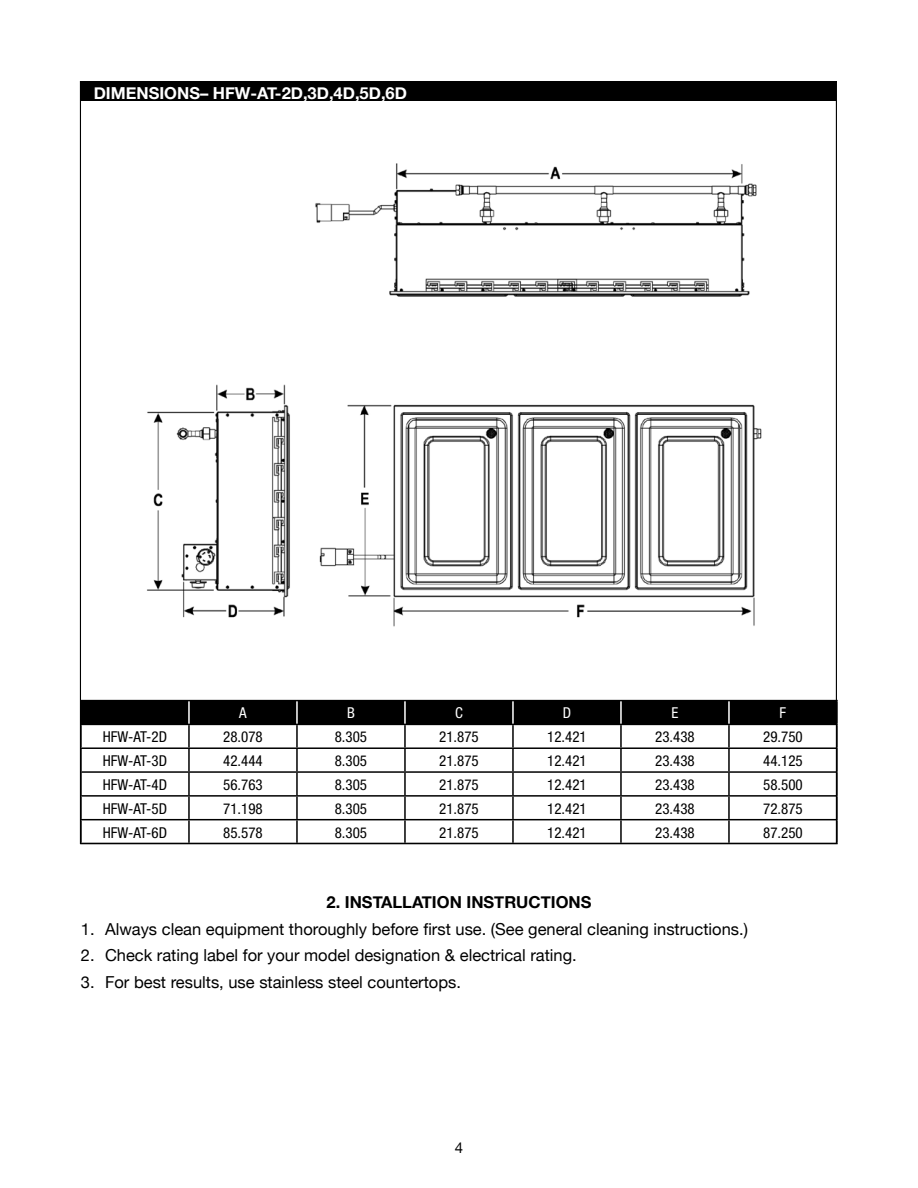
<style>
.page{position:relative;width:918px;height:1188px;background:#fff}
.page>*{position:absolute;margin:0;border:0;box-sizing:border-box;transform-origin:0 0}
.t1{font:16.5px "Helvetica Neue";color:#000}
.t2{font:700 16.5px "Helvetica Neue";color:#fff}
.t3{font:700 16.5px "Helvetica Neue";color:#000}
.t4{font:condensed 15px "Helvetica Neue";color:#000}
.t5{font:condensed 15px "Helvetica Neue";color:#fff}
.t6{font:15px "Helvetica Neue";color:#000}
</style>
<div class="page">
<img style="left:147px;top:163px;width:615px;height:464px">
<div style="left:80px;top:81px;width:756px;height:20px;background:#000"></div>
<div style="left:82px;top:701px;width:754px;height:23px;background:#000"></div>
<hr style="left:80px;top:700px;width:109px;height:1px;background:#000">
<hr style="left:80px;top:701px;width:2px;height:23px;background:#000">
<hr style="left:189px;top:700px;width:108px;height:1px;background:#000">
<hr style="left:297px;top:700px;width:108px;height:1px;background:#000">
<hr style="left:405px;top:700px;width:108px;height:1px;background:#000">
<hr style="left:513px;top:700px;width:108px;height:1px;background:#000">
<hr style="left:621px;top:700px;width:108px;height:1px;background:#000">
<hr style="left:729px;top:700px;width:109px;height:1px;background:#000">
<hr style="left:80px;top:724px;width:109px;height:1px;background:#000">
<hr style="left:80px;top:725px;width:2px;height:22px;background:#000">
<hr style="left:189px;top:724px;width:108px;height:1px;background:#000">
<hr style="left:188px;top:725px;width:2px;height:22px;background:#000">
<hr style="left:297px;top:724px;width:108px;height:1px;background:#000">
<hr style="left:296px;top:725px;width:2px;height:22px;background:#000">
<hr style="left:405px;top:724px;width:108px;height:1px;background:#000">
<hr style="left:404px;top:725px;width:2px;height:22px;background:#000">
<hr style="left:513px;top:724px;width:108px;height:1px;background:#000">
<hr style="left:512px;top:725px;width:2px;height:22px;background:#000">
<hr style="left:621px;top:724px;width:108px;height:1px;background:#000">
<hr style="left:620px;top:725px;width:2px;height:22px;background:#000">
<hr style="left:729px;top:724px;width:109px;height:1px;background:#000">
<hr style="left:728px;top:725px;width:2px;height:22px;background:#000">
<hr style="left:836px;top:725px;width:2px;height:22px;background:#000">
<hr style="left:80px;top:747px;width:109px;height:2px;background:#000">
<hr style="left:80px;top:749px;width:2px;height:22px;background:#000">
<hr style="left:189px;top:747px;width:108px;height:2px;background:#000">
<hr style="left:188px;top:749px;width:2px;height:22px;background:#000">
<hr style="left:297px;top:747px;width:108px;height:2px;background:#000">
<hr style="left:296px;top:749px;width:2px;height:22px;background:#000">
<hr style="left:405px;top:747px;width:108px;height:2px;background:#000">
<hr style="left:404px;top:749px;width:2px;height:22px;background:#000">
<hr style="left:513px;top:747px;width:108px;height:2px;background:#000">
<hr style="left:512px;top:749px;width:2px;height:22px;background:#000">
<hr style="left:621px;top:747px;width:108px;height:2px;background:#000">
<hr style="left:620px;top:749px;width:2px;height:22px;background:#000">
<hr style="left:729px;top:747px;width:109px;height:2px;background:#000">
<hr style="left:728px;top:749px;width:2px;height:22px;background:#000">
<hr style="left:836px;top:749px;width:2px;height:22px;background:#000">
<hr style="left:80px;top:771px;width:109px;height:2px;background:#000">
<hr style="left:80px;top:773px;width:2px;height:22px;background:#000">
<hr style="left:189px;top:771px;width:108px;height:2px;background:#000">
<hr style="left:188px;top:773px;width:2px;height:22px;background:#000">
<hr style="left:297px;top:771px;width:108px;height:2px;background:#000">
<hr style="left:296px;top:773px;width:2px;height:22px;background:#000">
<hr style="left:405px;top:771px;width:108px;height:2px;background:#000">
<hr style="left:404px;top:773px;width:2px;height:22px;background:#000">
<hr style="left:513px;top:771px;width:108px;height:2px;background:#000">
<hr style="left:512px;top:773px;width:2px;height:22px;background:#000">
<hr style="left:621px;top:771px;width:108px;height:2px;background:#000">
<hr style="left:620px;top:773px;width:2px;height:22px;background:#000">
<hr style="left:729px;top:771px;width:109px;height:2px;background:#000">
<hr style="left:728px;top:773px;width:2px;height:22px;background:#000">
<hr style="left:836px;top:773px;width:2px;height:22px;background:#000">
<hr style="left:80px;top:795px;width:109px;height:2px;background:#000">
<hr style="left:80px;top:797px;width:2px;height:22px;background:#000">
<hr style="left:189px;top:795px;width:108px;height:2px;background:#000">
<hr style="left:188px;top:797px;width:2px;height:22px;background:#000">
<hr style="left:297px;top:795px;width:108px;height:2px;background:#000">
<hr style="left:296px;top:797px;width:2px;height:22px;background:#000">
<hr style="left:405px;top:795px;width:108px;height:2px;background:#000">
<hr style="left:404px;top:797px;width:2px;height:22px;background:#000">
<hr style="left:513px;top:795px;width:108px;height:2px;background:#000">
<hr style="left:512px;top:797px;width:2px;height:22px;background:#000">
<hr style="left:621px;top:795px;width:108px;height:2px;background:#000">
<hr style="left:620px;top:797px;width:2px;height:22px;background:#000">
<hr style="left:729px;top:795px;width:109px;height:2px;background:#000">
<hr style="left:728px;top:797px;width:2px;height:22px;background:#000">
<hr style="left:836px;top:797px;width:2px;height:22px;background:#000">
<hr style="left:80px;top:819px;width:109px;height:1px;background:#000">
<hr style="left:80px;top:820px;width:2px;height:23px;background:#000">
<hr style="left:189px;top:819px;width:108px;height:1px;background:#000">
<hr style="left:188px;top:820px;width:2px;height:23px;background:#000">
<hr style="left:297px;top:819px;width:108px;height:1px;background:#000">
<hr style="left:296px;top:820px;width:2px;height:23px;background:#000">
<hr style="left:405px;top:819px;width:108px;height:1px;background:#000">
<hr style="left:404px;top:820px;width:2px;height:23px;background:#000">
<hr style="left:513px;top:819px;width:108px;height:1px;background:#000">
<hr style="left:512px;top:820px;width:2px;height:23px;background:#000">
<hr style="left:621px;top:819px;width:108px;height:1px;background:#000">
<hr style="left:620px;top:820px;width:2px;height:23px;background:#000">
<hr style="left:729px;top:819px;width:109px;height:1px;background:#000">
<hr style="left:728px;top:820px;width:2px;height:23px;background:#000">
<hr style="left:836px;top:820px;width:2px;height:23px;background:#000">
<hr style="left:80px;top:843px;width:109px;height:1px;background:#000">
<hr style="left:189px;top:843px;width:108px;height:1px;background:#000">
<hr style="left:297px;top:843px;width:108px;height:1px;background:#000">
<hr style="left:405px;top:843px;width:108px;height:1px;background:#000">
<hr style="left:513px;top:843px;width:108px;height:1px;background:#000">
<hr style="left:621px;top:843px;width:108px;height:1px;background:#000">
<hr style="left:729px;top:843px;width:109px;height:1px;background:#000">
<hr style="left:188px;top:701px;width:2px;height:23px;background:#fff">
<hr style="left:296px;top:701px;width:2px;height:23px;background:#fff">
<hr style="left:404px;top:701px;width:2px;height:23px;background:#fff">
<hr style="left:512px;top:701px;width:2px;height:23px;background:#fff">
<hr style="left:620px;top:701px;width:2px;height:23px;background:#fff">
<hr style="left:728px;top:701px;width:2px;height:23px;background:#fff">
<hr style="left:836px;top:701px;width:2px;height:23px;background:#000">
<p class="t2" style="left:94px;top:81px;width:315px">DIMENSIONS– HFW-AT-2D,3D,4D,5D,6D</p>
<p class="t5" style="left:239px;top:704px;width:9px">A</p>
<p class="t5" style="left:347px;top:704px;width:9px">B</p>
<p class="t5" style="left:455px;top:704px;width:9px">C</p>
<p class="t5" style="left:563px;top:704px;width:10px">D</p>
<p class="t5" style="left:671px;top:704px;width:8px">E</p>
<p class="t5" style="left:780px;top:704px;width:8px">F</p>
<p class="t4" style="left:103px;top:728px;width:66px">HFW-AT-2D</p>
<p class="t4" style="left:223px;top:728px;width:41px">28.078</p>
<p class="t4" style="left:335px;top:728px;width:34px">8.305</p>
<p class="t4" style="left:439px;top:728px;width:41px">21.875</p>
<p class="t4" style="left:547px;top:728px;width:41px">12.421</p>
<p class="t4" style="left:655px;top:728px;width:41px">23.438</p>
<p class="t4" style="left:763px;top:728px;width:41px">29.750</p>
<p class="t4" style="left:103px;top:752px;width:66px">HFW-AT-3D</p>
<p class="t4" style="left:223px;top:752px;width:41px">42.444</p>
<p class="t4" style="left:335px;top:752px;width:34px">8.305</p>
<p class="t4" style="left:439px;top:752px;width:41px">21.875</p>
<p class="t4" style="left:547px;top:752px;width:41px">12.421</p>
<p class="t4" style="left:655px;top:752px;width:41px">23.438</p>
<p class="t4" style="left:763px;top:752px;width:41px">44.125</p>
<p class="t4" style="left:103px;top:776px;width:66px">HFW-AT-4D</p>
<p class="t4" style="left:223px;top:776px;width:41px">56.763</p>
<p class="t4" style="left:335px;top:776px;width:34px">8.305</p>
<p class="t4" style="left:439px;top:776px;width:41px">21.875</p>
<p class="t4" style="left:547px;top:776px;width:41px">12.421</p>
<p class="t4" style="left:655px;top:776px;width:41px">23.438</p>
<p class="t4" style="left:763px;top:776px;width:41px">58.500</p>
<p class="t4" style="left:103px;top:800px;width:66px">HFW-AT-5D</p>
<p class="t4" style="left:223px;top:800px;width:41px">71.198</p>
<p class="t4" style="left:335px;top:800px;width:34px">8.305</p>
<p class="t4" style="left:439px;top:800px;width:41px">21.875</p>
<p class="t4" style="left:547px;top:800px;width:41px">12.421</p>
<p class="t4" style="left:655px;top:800px;width:41px">23.438</p>
<p class="t4" style="left:763px;top:800px;width:41px">72.875</p>
<p class="t4" style="left:103px;top:824px;width:66px">HFW-AT-6D</p>
<p class="t4" style="left:223px;top:824px;width:41px">85.578</p>
<p class="t4" style="left:335px;top:824px;width:34px">8.305</p>
<p class="t4" style="left:439px;top:824px;width:41px">21.875</p>
<p class="t4" style="left:547px;top:824px;width:41px">12.421</p>
<p class="t4" style="left:655px;top:824px;width:41px">23.438</p>
<p class="t4" style="left:763px;top:824px;width:41px">87.250</p>
<p class="t3" style="left:327px;top:889px;width:266px">2. INSTALLATION INSTRUCTIONS</p>
<p class="t1" style="left:81px;top:917px;width:668px">1. Always clean equipment thoroughly before first use. (See general cleaning instructions.)</p>
<p class="t1" style="left:81px;top:943px;width:497px">2. Check rating label for your model designation &amp; electrical rating.</p>
<p class="t1" style="left:81px;top:970px;width:382px">3. For best results, use stainless steel countertops.</p>
<p class="t6" style="left:455px;top:1136px;width:10px">4</p>
</div>
